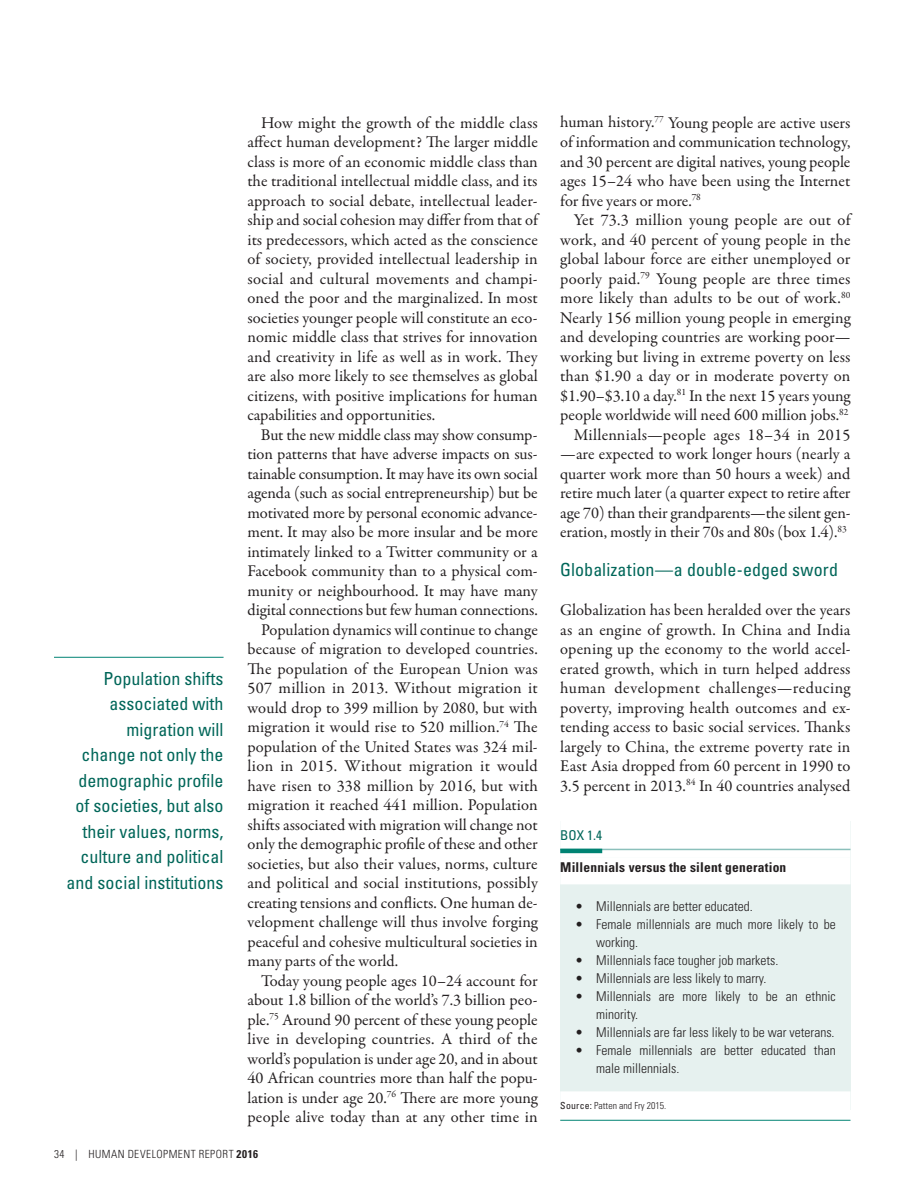
<style>
.page{position:relative;width:918px;height:1188px;background:#fff}
.page>*{position:absolute;margin:0;border:0;box-sizing:border-box;transform-origin:0 0}
.t1{font:condensed 18px/25.5px "Univers LT Std";color:#006659;text-align:right}
.t2{font:16.5px/19.5px "Garamond Premr Pro";color:#231f20;text-align:justify}
.t3{font:16.5px "Garamond Premr Pro";letter-spacing:.02em;color:#231f20}
.t4{font:300 condensed 13.5px/18px "Univers LT Std";color:#231f20}
.t5{font:700 condensed 13.5px "Univers LT Std";letter-spacing:.015em;color:#231f20}
.t6{font:condensed 13.5px "Univers LT Std";color:#006659}
.t7{font:300 condensed 11.25px "Univers LT Std";letter-spacing:.045em;color:#231f20}
.t8{font:300 condensed 9.75px "Univers LT Std";color:#231f20}
.s1{font-weight:700}
.s2{font-weight:400}
</style>
<div class="page">
<hr style="left:54px;top:657px;width:170px;height:1px;background:#008373">
<div style="left:560px;top:821px;width:290px;height:288px;background:#e6f1ef"></div>
<div style="left:560px;top:820px;width:290px;height:38px;background:#fff"></div>
<hr style="left:560px;top:849px;width:290px;height:1px;background:#8bc0bb">
<hr style="left:560px;top:849px;width:42px;height:4px;background:#008373">
<div style="left:560px;top:857px;width:290px;height:27px;background:#fff"></div>
<div style="left:560px;top:1091px;width:290px;height:35px;background:#fff"></div>
<hr style="left:560px;top:1120px;width:290px;height:1px;background:#008373">
<p class="t1" style="left:67px;top:665px;width:158px">Population shifts associated with migration will<br>change not only the demographic profile of societies, but also their values, norms, culture and political and social institutions</p>
<p class="t2" style="left:248px;top:113px;width:292px;text-indent:13px">How might the growth of the middle class affect human development? The larger middle class is more of an economic middle class than the traditional intellectual middle class, and its approach to social debate, intellectual leader&shy;ship and social cohesion may differ from that of its predecessors, which acted as the conscience of society, provided intellectual leadership in social and cultural movements and champi&shy;oned the poor and the marginalized. In most societies younger people will constitute an eco&shy;nomic middle class that strives for innovation and creativity in life as well as in work. They are also more likely to see themselves as global citizens, with positive implications for human capabilities and opportunities.</p>
<p class="t2" style="left:261px;top:425px;width:278px">But the new middle class may show consump-</p>
<p class="t2" style="left:248px;top:444px;width:292px">tion patterns that have adverse impacts on sus-</p>
<p class="t2" style="left:248px;top:464px;width:292px">tainable consumption. It may have its own social</p>
<p class="t2" style="left:248px;top:484px;width:292px">agenda (such as social entrepreneurship) but be</p>
<p class="t2" style="left:248px;top:503px;width:292px">motivated more by personal economic advance-</p>
<p class="t2" style="left:248px;top:523px;width:292px">ment. It may also be more insular and be more</p>
<p class="t2" style="left:248px;top:542px;width:292px">intimately linked to a Twitter community or a</p>
<p class="t2" style="left:248px;top:562px;width:292px">Facebook community than to a physical com-</p>
<p class="t2" style="left:248px;top:581px;width:292px">munity or neighbourhood. It may have many</p>
<p class="t2" style="left:248px;top:601px;width:292px">digital connections but few human connections.</p>
<p class="t2" style="left:261px;top:620px;width:278px">Population dynamics will continue to change</p>
<p class="t2" style="left:248px;top:640px;width:292px">because of migration to developed countries.</p>
<p class="t2" style="left:248px;top:659px;width:292px">The population of the European Union was</p>
<p class="t2" style="left:248px;top:679px;width:292px">507 million in 2013. Without migration it</p>
<p class="t2" style="left:248px;top:698px;width:292px">would drop to 399 million by 2080, but with</p>
<p class="t2" style="left:248px;top:718px;width:292px">migration it would rise to 520 million.<sup>74</sup> The</p>
<p class="t2" style="left:248px;top:737px;width:292px">population of the United States was 324 mil-</p>
<p class="t3" style="left:248px;top:756px;width:292px">lion in 2015. Without migration it would</p>
<p class="t2" style="left:248px;top:776px;width:292px">have risen to 338 million by 2016, but with</p>
<p class="t2" style="left:248px;top:795px;width:292px">migration it reached 441 million. Population</p>
<p class="t2" style="left:248px;top:815px;width:292px">shifts associated with migration will change not</p>
<p class="t2" style="left:248px;top:834px;width:292px">only the demographic profile of these and other</p>
<p class="t2" style="left:248px;top:854px;width:292px">societies, but also their values, norms, culture</p>
<p class="t2" style="left:248px;top:873px;width:292px">and political and social institutions, possibly</p>
<p class="t2" style="left:248px;top:893px;width:292px">creating tensions and conflicts. One human de-</p>
<p class="t2" style="left:248px;top:912px;width:292px">velopment challenge will thus involve forging</p>
<p class="t2" style="left:248px;top:932px;width:292px">peaceful and cohesive multicultural societies in</p>
<p class="t2" style="left:248px;top:951px;width:152px">many parts of the world.</p>
<p class="t2" style="left:261px;top:971px;width:278px">Today young people ages 10–24 account for</p>
<p class="t2" style="left:248px;top:990px;width:292px">about 1.8 billion of the world’s 7.3 billion peo-</p>
<p class="t2" style="left:248px;top:1010px;width:292px">ple.<sup>75</sup> Around 90 percent of these young people</p>
<p class="t2" style="left:248px;top:1029px;width:292px">live in developing countries. A third of the</p>
<p class="t2" style="left:248px;top:1049px;width:292px">world’s population is under age 20, and in about</p>
<p class="t2" style="left:248px;top:1068px;width:292px">40 African countries more than half the popu-</p>
<p class="t2" style="left:248px;top:1088px;width:292px">lation is under age 20.<sup>76</sup> There are more young</p>
<p class="t2" style="left:248px;top:1107px;width:292px">people alive today than at any other time in</p>
<p class="t7" style="left:54px;top:1147px;width:206px">34 | HUMAN DEVELOPMENT REPORT <span class="s1">2016</span></p>
<p class="t2" style="left:560px;top:113px;width:292px">human history.<sup>77</sup> Young people are active users of information and communication technology, and 30 percent are digital natives, young people ages 15–24 who have been using the Internet for five years or more.<sup>78</sup></p>
<p class="t2" style="left:560px;top:210px;width:292px;text-align:right">Yet 73.3 million young people are out of work, and 40 percent of young people in the global labour force are either unemployed or poorly paid.<sup>79</sup> Young people are three times more likely than adults to be out of work.<sup>80<br></sup>Nearly 156 million young people in emerging and developing countries are working poor— working but living in extreme poverty on less than $1.90 a day or in moderate poverty on $1.90–$3.10 a day.<sup>81</sup> In the next 15 years young people worldwide will need 600 million jobs.<sup>82<br></sup>Millennials—people ages 18–34 in 2015 —are expected to work longer hours (nearly a quarter work more than 50 hours a week) and retire much later (a quarter expect to retire after age 70) than their grandparents—the silent gen&shy;eration, mostly in their 70s and 80s (box 1.4).<sup>83</sup></p>
<p class="t1" style="left:560px;top:557px;width:279px">Globalization—a double-edged sword</p>
<p class="t2" style="left:560px;top:600px;width:292px">Globalization has been heralded over the years as an engine of growth. In China and India opening up the economy to the world accel&shy;erated growth, which in turn helped address human development challenges—reducing poverty, improving health outcomes and ex&shy;tending access to basic social services. Thanks largely to China, the extreme poverty rate in East Asia dropped from 60 percent in 1990 to 3.5 percent in 2013.<sup>84</sup> In 40 countries analysed</p>
<p class="t6" style="left:560px;top:826px;width:43px">BOX 1.4</p>
<p class="t5" style="left:560px;top:859px;width:228px">Millennials versus the silent generation</p>
<p class="t4" style="left:575px;top:898px;width:179px">• Millennials are better educated.</p>
<p class="t4" style="left:596px;top:916px;width:241px;text-indent:-21px">• Female millennials are much more likely to be working.</p>
<p class="t4" style="left:575px;top:952px;width:205px">• Millennials face tougher job markets.</p>
<p class="t4" style="left:575px;top:970px;width:193px">• Millennials are less likely to marry.</p>
<p class="t4" style="left:596px;top:988px;width:241px;text-indent:-21px">• Millennials are more likely to be an ethnic minority.</p>
<p class="t4" style="left:575px;top:1024px;width:261px">• Millennials are far less likely to be war veterans.</p>
<p class="t4" style="left:596px;top:1042px;width:241px;text-indent:-21px">• Female millennials are better educated than male millennials.</p>
<p class="t8" style="left:560px;top:1100px;width:108px"><span class="s2">Source:</span> Patten and Fry 2015.</p>
</div>
